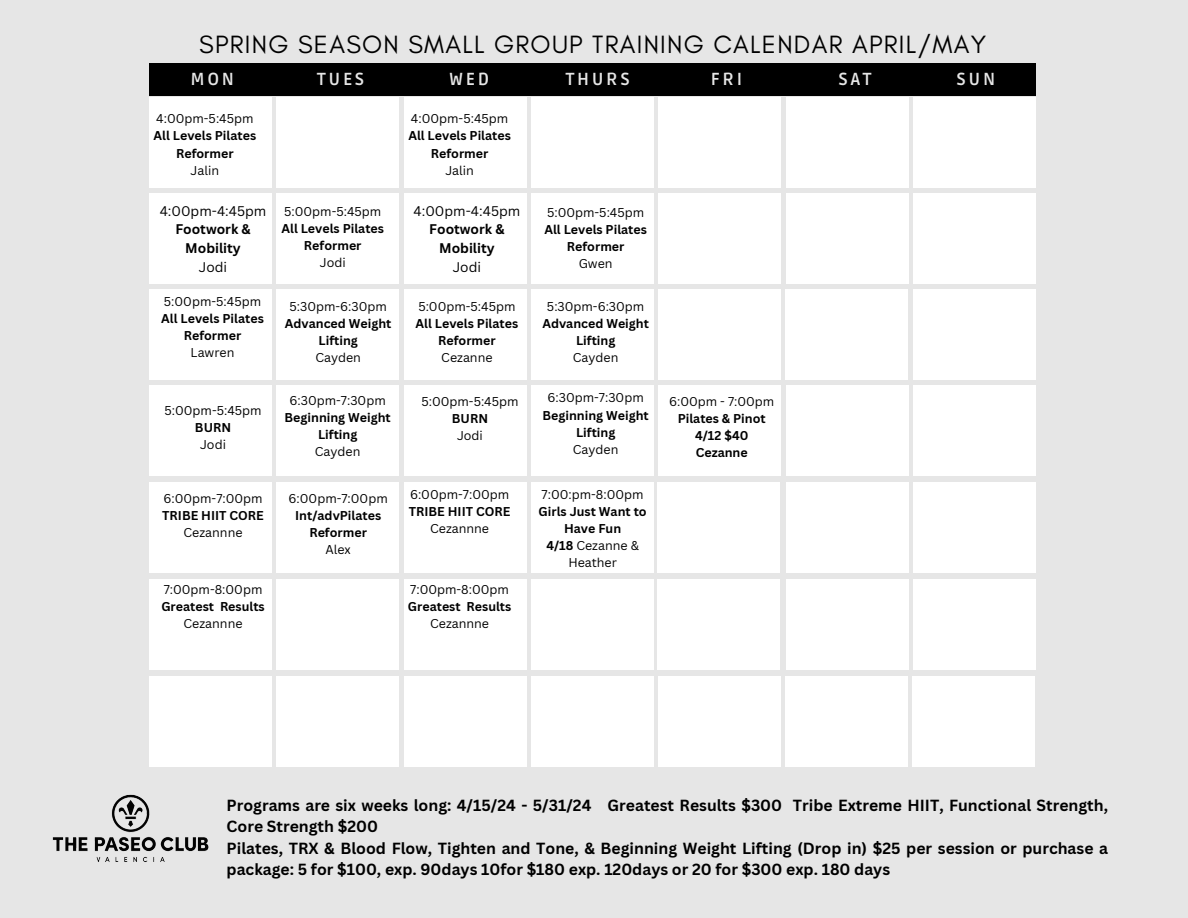
<style>
.page{position:relative;width:1188px;height:918px;background:#e6e6e6}
.page>*{position:absolute;margin:0;border:0;box-sizing:border-box;transform-origin:0 0}
.t1{font:25.5px "Glacial Indifference";letter-spacing:.05em;color:#000}
.t2{font:700 17.4px "Ruda";letter-spacing:.15em;color:#e6e6e6}
.t3{font:700 15.75px/21.3px "Canva Sans";color:#000}
.t4{font:13.65px "Canva Sans";color:#000}
.t5{font:700 13.65px/18.8px "Canva Sans";color:#000;text-align:center}
.t6{font:12.45px/17.1px "Canva Sans";color:#000;text-align:center}
.t7{font:700 12.45px/17.1px "Canva Sans";color:#000;text-align:center}
.s1{font-weight:700}
</style>
<div class="page">
<div style="left:149px;top:97px;width:123px;height:91px;background:#fff"></div>
<div style="left:277px;top:97px;width:122px;height:91px;background:#fff"></div>
<div style="left:531px;top:97px;width:123px;height:91px;background:#fff"></div>
<div style="left:659px;top:97px;width:122px;height:91px;background:#fff"></div>
<div style="left:786px;top:97px;width:122px;height:91px;background:#fff"></div>
<div style="left:913px;top:97px;width:123px;height:91px;background:#fff"></div>
<div style="left:149px;top:193px;width:123px;height:91px;background:#fff"></div>
<div style="left:277px;top:193px;width:122px;height:91px;background:#fff"></div>
<div style="left:404px;top:193px;width:122px;height:91px;background:#fff"></div>
<div style="left:531px;top:193px;width:123px;height:91px;background:#fff"></div>
<div style="left:659px;top:193px;width:122px;height:91px;background:#fff"></div>
<div style="left:786px;top:193px;width:123px;height:91px;background:#fff"></div>
<div style="left:913px;top:193px;width:123px;height:91px;background:#fff"></div>
<div style="left:149px;top:289px;width:123px;height:91px;background:#fff"></div>
<div style="left:277px;top:289px;width:122px;height:91px;background:#fff"></div>
<div style="left:404px;top:289px;width:122px;height:91px;background:#fff"></div>
<div style="left:531px;top:289px;width:123px;height:91px;background:#fff"></div>
<div style="left:659px;top:289px;width:122px;height:91px;background:#fff"></div>
<div style="left:913px;top:289px;width:123px;height:91px;background:#fff"></div>
<div style="left:149px;top:386px;width:123px;height:90px;background:#fff"></div>
<div style="left:277px;top:386px;width:122px;height:90px;background:#fff"></div>
<div style="left:404px;top:386px;width:122px;height:90px;background:#fff"></div>
<div style="left:531px;top:385px;width:122px;height:91px;background:#fff"></div>
<div style="left:659px;top:386px;width:122px;height:90px;background:#fff"></div>
<div style="left:786px;top:386px;width:122px;height:90px;background:#fff"></div>
<div style="left:913px;top:386px;width:123px;height:90px;background:#fff"></div>
<div style="left:149px;top:482px;width:123px;height:91px;background:#fff"></div>
<div style="left:277px;top:482px;width:122px;height:91px;background:#fff"></div>
<div style="left:404px;top:482px;width:122px;height:91px;background:#fff"></div>
<div style="left:531px;top:482px;width:123px;height:91px;background:#fff"></div>
<div style="left:786px;top:482px;width:122px;height:91px;background:#fff"></div>
<div style="left:913px;top:482px;width:123px;height:91px;background:#fff"></div>
<div style="left:149px;top:63px;width:887px;height:33px;background:#000"></div>
<div style="left:149px;top:579px;width:122px;height:91px;background:#fff"></div>
<div style="left:277px;top:579px;width:122px;height:91px;background:#fff"></div>
<div style="left:404px;top:579px;width:122px;height:91px;background:#fff"></div>
<div style="left:531px;top:579px;width:122px;height:91px;background:#fff"></div>
<div style="left:658px;top:579px;width:122px;height:91px;background:#fff"></div>
<div style="left:786px;top:579px;width:122px;height:91px;background:#fff"></div>
<div style="left:914px;top:579px;width:122px;height:91px;background:#fff"></div>
<div style="left:149px;top:676px;width:123px;height:91px;background:#fff"></div>
<div style="left:277px;top:676px;width:122px;height:91px;background:#fff"></div>
<div style="left:404px;top:676px;width:122px;height:91px;background:#fff"></div>
<div style="left:531px;top:676px;width:122px;height:91px;background:#fff"></div>
<div style="left:658px;top:676px;width:122px;height:91px;background:#fff"></div>
<div style="left:786px;top:676px;width:122px;height:91px;background:#fff"></div>
<div style="left:913px;top:676px;width:122px;height:91px;background:#fff"></div>
<div style="left:404px;top:98px;width:123px;height:90px;background:#fff"></div>
<div style="left:658px;top:482px;width:122px;height:91px;background:#fff"></div>
<div style="left:785px;top:289px;width:122px;height:91px;background:#fff"></div>
<img style="left:52px;top:794px;width:157px;height:68px">
<h1 class="t1" style="left:199px;top:29px;width:789px">SPRING SEASON SMALL GROUP TRAINING CALENDAR APRIL/MAY</h1>
<h1 class="t2" style="left:191px;top:69px;width:45px">MON</h1>
<h1 class="t2" style="left:317px;top:69px;width:49px">TUES</h1>
<h1 class="t2" style="left:450px;top:69px;width:41px">WED</h1>
<h2 class="t2" style="left:566px;top:69px;width:66px">THURS</h2>
<h2 class="t2" style="left:711px;top:69px;width:33px">FRI</h2>
<h2 class="t2" style="left:839px;top:69px;width:34px">SAT</h2>
<h2 class="t2" style="left:957px;top:69px;width:40px">SUN</h2>
<p class="t6" style="left:156px;top:110px;width:99px">4:00pm-5:45pm</p>
<p class="t7" style="left:154px;top:127px;width:104px">All Levels Pilates<br>Reformer</p>
<p class="t6" style="left:191px;top:161px;width:30px">Jalin</p>
<p class="t4" style="left:160px;top:201px;width:108px">4:00pm-4:45pm</p>
<p class="t5" style="left:175px;top:220px;width:77px">Footwork &amp;<br>Mobility</p>
<p class="t4" style="left:199px;top:257px;width:30px">Jodi</p>
<p class="t6" style="left:164px;top:293px;width:99px">5:00pm-5:45pm</p>
<p class="t7" style="left:161px;top:310px;width:104px">All Levels Pilates<br>Reformer</p>
<p class="t6" style="left:191px;top:344px;width:45px">Lawren</p>
<p class="t6" style="left:164px;top:401px;width:99px">5:00pm-5:45pm</p>
<p class="t7" style="left:195px;top:418px;width:38px">BURN</p>
<p class="t6" style="left:200px;top:435px;width:27px">Jodi</p>
<p class="t6" style="left:163px;top:489px;width:101px">6:00pm-7:00pm</p>
<p class="t7" style="left:162px;top:506px;width:103px">TRIBE HIIT CORE</p>
<p class="t6" style="left:184px;top:523px;width:60px">Cezannne</p>
<p class="t6" style="left:164px;top:581px;width:100px">7:00pm-8:00pm</p>
<p class="t7" style="left:161px;top:598px;width:105px">Greatest Results</p>
<p class="t6" style="left:184px;top:615px;width:60px">Cezannne</p>
<p class="t6" style="left:284px;top:203px;width:99px">5:00pm-5:45pm</p>
<p class="t7" style="left:281px;top:220px;width:104px">All Levels Pilates<br>Reformer</p>
<p class="t6" style="left:320px;top:254px;width:27px">Jodi</p>
<p class="t6" style="left:290px;top:298px;width:99px">5:30pm-6:30pm</p>
<p class="t7" style="left:285px;top:315px;width:108px">Advanced Weight<br>Lifting</p>
<p class="t6" style="left:315px;top:349px;width:47px">Cayden</p>
<p class="t6" style="left:290px;top:391px;width:98px">6:30pm-7:30pm</p>
<p class="t7" style="left:285px;top:409px;width:108px">Beginning Weight<br>Lifting</p>
<p class="t6" style="left:315px;top:443px;width:47px">Cayden</p>
<p class="t6" style="left:289px;top:489px;width:101px">6:00pm-7:00pm</p>
<p class="t7" style="left:295px;top:506px;width:87px">Int/advPilates<br>Reformer</p>
<p class="t6" style="left:326px;top:541px;width:27px">Alex</p>
<p class="t6" style="left:411px;top:110px;width:99px">4:00pm-5:45pm</p>
<p class="t7" style="left:408px;top:127px;width:104px">All Levels Pilates<br>Reformer</p>
<p class="t6" style="left:445px;top:161px;width:30px">Jalin</p>
<p class="t4" style="left:414px;top:201px;width:108px">4:00pm-4:45pm</p>
<p class="t5" style="left:429px;top:220px;width:77px">Footwork &amp;<br>Mobility</p>
<p class="t4" style="left:453px;top:257px;width:30px">Jodi</p>
<p class="t6" style="left:418px;top:298px;width:99px">5:00pm-5:45pm</p>
<p class="t7" style="left:416px;top:315px;width:104px">All Levels Pilates<br>Reformer</p>
<p class="t6" style="left:441px;top:349px;width:53px">Cezanne</p>
<p class="t6" style="left:421px;top:393px;width:99px">5:00pm-5:45pm</p>
<p class="t7" style="left:452px;top:410px;width:38px">BURN</p>
<p class="t6" style="left:457px;top:427px;width:27px">Jodi</p>
<p class="t6" style="left:410px;top:485px;width:101px">6:00pm-7:00pm</p>
<p class="t7" style="left:409px;top:502px;width:103px">TRIBE HIIT CORE</p>
<p class="t6" style="left:430px;top:519px;width:60px">Cezannne</p>
<p class="t6" style="left:410px;top:581px;width:100px">7:00pm-8:00pm</p>
<p class="t7" style="left:408px;top:598px;width:105px">Greatest Results</p>
<p class="t6" style="left:430px;top:615px;width:60px">Cezannne</p>
<p class="t6" style="left:547px;top:204px;width:99px">5:00pm-5:45pm</p>
<p class="t7" style="left:544px;top:221px;width:104px">All Levels Pilates<br>Reformer</p>
<p class="t6" style="left:579px;top:255px;width:35px">Gwen</p>
<p class="t6" style="left:547px;top:298px;width:99px">5:30pm-6:30pm</p>
<p class="t7" style="left:542px;top:315px;width:108px">Advanced Weight<br>Lifting</p>
<p class="t6" style="left:573px;top:349px;width:47px">Cayden</p>
<p class="t6" style="left:548px;top:389px;width:98px">6:30pm-7:30pm</p>
<p class="t7" style="left:543px;top:406px;width:108px">Beginning Weight<br>Lifting</p>
<p class="t6" style="left:573px;top:440px;width:47px">Cayden</p>
<p class="t6" style="left:542px;top:485px;width:103px">7:00:pm-8:00pm</p>
<p class="t7" style="left:539px;top:502px;width:110px">Girls Just Want to<br>Have Fun</p>
<p class="t6" style="left:546px;top:536px;width:94px"><span class="s1">4/18</span> Cezanne &amp;<br>Heather</p>
<p class="t6" style="left:669px;top:393px;width:107px">6:00pm - 7:00pm</p>
<p class="t7" style="left:678px;top:410px;width:90px">Pilates &amp; Pinot</p>
<p class="t7" style="left:695px;top:427px;width:55px">4/12 $40</p>
<p class="t7" style="left:696px;top:444px;width:54px">Cezanne</p>
<p class="t3" style="left:227px;top:794px;width:883px">Programs are six weeks long: 4/15/24 - 5/31/24 Greatest Results $300 Tribe Extreme HIIT, Functional Strength, Core Strength $200<br>Pilates, TRX &amp; Blood Flow, Tighten and Tone, &amp; Beginning Weight Lifting (Drop in) $25 per session or purchase a package: 5 for $100, exp. 90days 10for $180 exp. 120days or 20 for $300 exp. 180 days</p>
</div>
